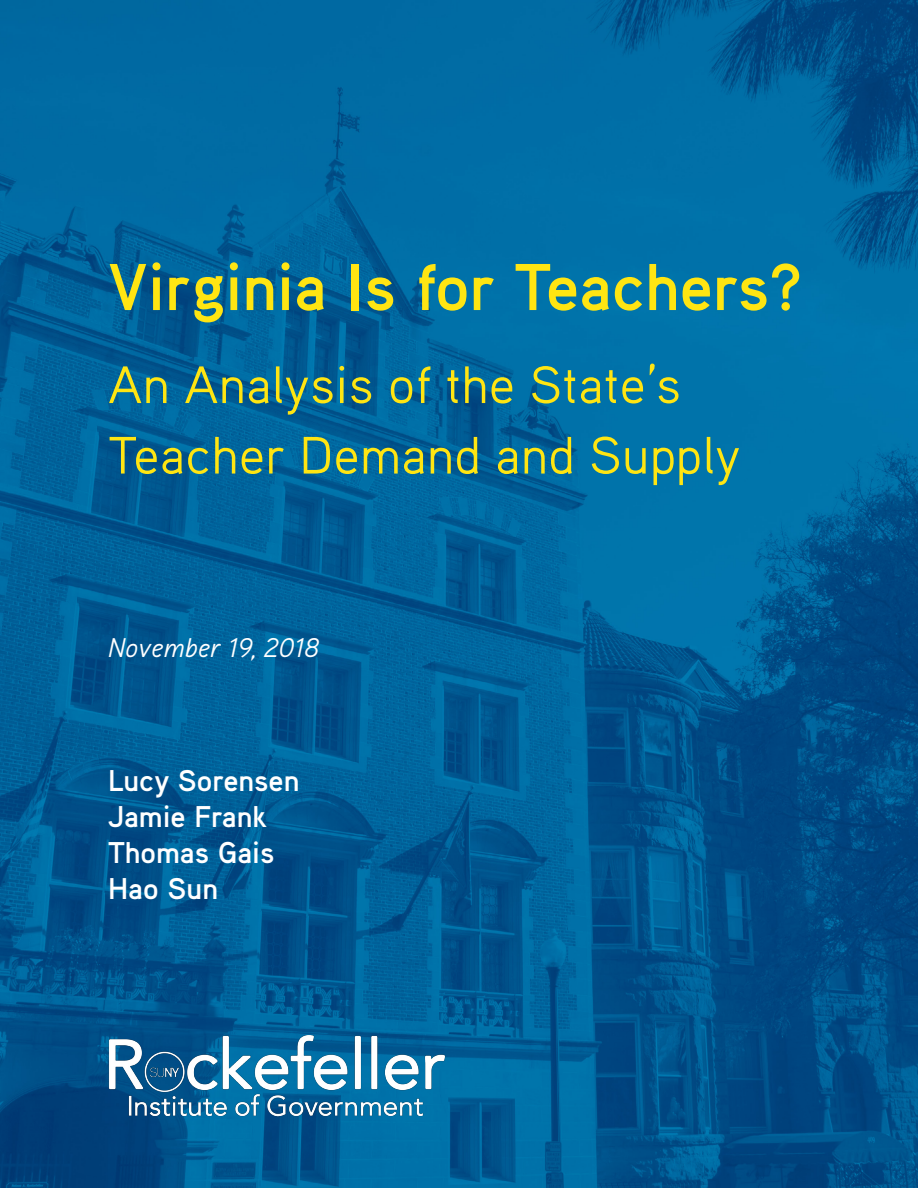
<style>
.page{position:relative;width:918px;height:1188px;background:#fff}
.page>*{position:absolute;margin:0;border:0;box-sizing:border-box;transform-origin:0 0}
.t1{font:700 66px "Aaux Pro OT";color:#ffe512}
.t2{font:52.5px/70.5px "Aaux Pro OT";color:#ffe512}
.t3{font:700 30px/36px "Aaux Pro OT";color:#fff}
.t4{font:italic 27px "Aaux Pro OT";color:#fff}
</style>
<div class="page">
<img style="left:0;top:0;width:918px;height:1188px">
<img style="left:109px;top:1034px;width:336px;height:85px">
<p class="t1" style="left:108px;top:245px;width:696px">Virginia Is for Teachers?</p>
<p class="t2" style="left:108px;top:348px;width:634px">An Analysis of the State’s<br>Teacher Demand and Supply</p>
<p class="t4" style="left:108px;top:630px;width:213px">November 19, 2018</p>
<p class="t3" style="left:108px;top:762px;width:193px">Lucy Sorensen<br>Jamie Frank<br>Thomas Gais<br>Hao Sun</p>
</div>
